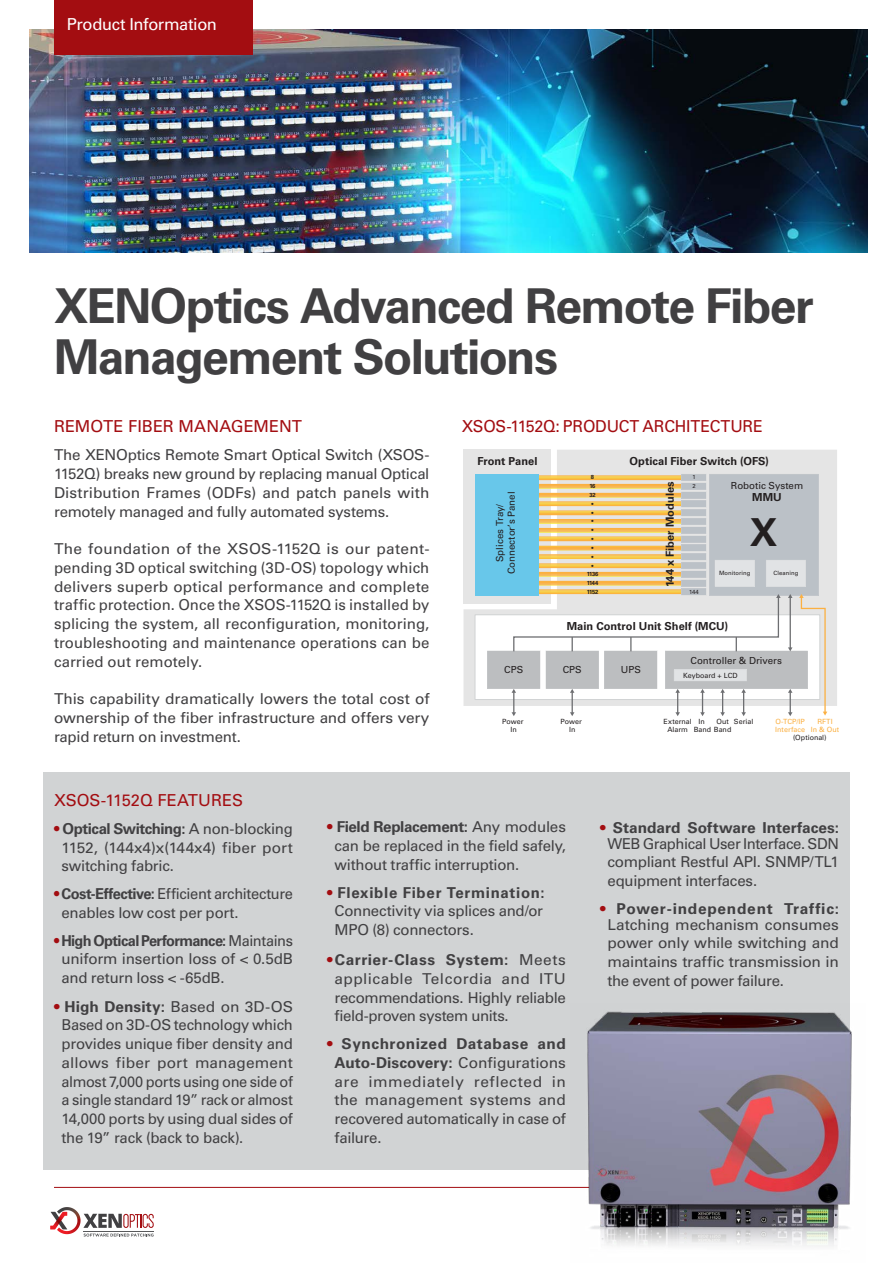
<style>
.page{position:relative;width:893px;height:1263px;background:#fff}
.page>*{position:absolute;margin:0;border:0;box-sizing:border-box;transform-origin:0 0}
.t1{font:700 48px/51px "Univers LT Std";letter-spacing:-.035em;color:#414042}
.t2{font:700 38.55px "Univers LT Std";color:#231f20}
.t3{font:16.5px "Univers LT Std";letter-spacing:-.005em;color:#a30d11}
.t4{font:16.5px "Univers LT Std";letter-spacing:-.02em;color:#fff}
.t5{font:15px/18.8px "Univers LT Std";letter-spacing:-.015em;color:#414042;text-align:justify}
.t6{font:700 15px/15.8px "Univers LT Std";letter-spacing:.045em;color:#414042;text-align:center}
.t7{font:700 11.1px "Univers LT Std";letter-spacing:.005em;color:#231f20}
.t8{font:9.75px/11.7px "Univers LT Std";letter-spacing:-.005em;color:#231f20;text-align:center}
.t9{font:7.2px/8.6px "Univers LT Std";color:#231f20;text-align:center}
.t10{font:7.2px/8.6px "Univers LT Std";letter-spacing:.005em;color:#fbb042}
.t11{font:700 5.85px/8.9px "Univers LT Std";letter-spacing:-.075em;color:#231f20;text-align:center}
.t12{font:5.85px "Univers LT Std";letter-spacing:.01em;color:#231f20}
.s1{color:#a30d11}
.s2{font-weight:700}
.s3{font-weight:400;color:#a30d11}
.s4{font-weight:400}
</style>
<div class="page">
<div style="left:43px;top:772px;width:807px;height:398px;background:#d1d3d4"></div>
<img style="left:30px;top:30px;width:838px;height:222px">
<svg style="left:50px;top:1207px;width:27px;height:27px"></svg>
<svg style="left:83px;top:1214px;width:71px;height:22px"></svg>
<hr style="left:83px;top:1231px;width:71px;height:1px;background:#58595b">
<hr style="left:54px;top:1187px;width:785px;height:1px;background:#a30d11">
<div style="left:463px;top:450px;width:374px;height:256px;background:#e5e5e5"></div>
<div style="left:475px;top:615px;width:345px;height:84px;background:#fff"></div>
<div style="left:463px;top:450px;width:88px;height:154px;background:#e5e5e5"></div>
<div style="left:475px;top:474px;width:63px;height:121px;background:#68c7ea"></div>
<svg style="left:487px;top:474px;width:340px;height:242px"></svg>
<img style="left:570px;top:1011px;width:282px;height:235px">
<div style="left:54px;top:0;width:199px;height:54px;background:#a30d11"></div>
<p class="t4" style="left:67px;top:14px;width:152px">Product Information</p>
<h1 class="t1" style="left:54px;top:281px;width:761px">XENOptics Advanced Remote Fiber<br>Management Solutions</h1>
<p class="t3" style="left:54px;top:416px;width:249px">REMOTE FIBER MANAGEMENT</p>
<p class="t5" style="left:54px;top:446px;width:377px">The XENOptics Remote Smart Optical Switch (XSOS-1152Q) breaks new ground by replacing manual Optical Distribution Frames (ODFs) and patch panels with remotely managed and fully automated systems.</p>
<p class="t5" style="left:54px;top:539px;width:377px">The foundation of the XSOS-1152Q is our patent&shy;pending 3D optical switching (3D-OS) topology which delivers superb optical performance and complete traffic protection. Once the XSOS-1152Q is installed by splicing the system, all reconfiguration, monitoring, troubleshooting and maintenance operations can be carried out remotely.</p>
<p class="t5" style="left:54px;top:689px;width:377px">This capability dramatically lowers the total cost of ownership of the fiber infrastructure and offers very rapid return on investment.</p>
<p class="t3" style="left:462px;top:416px;width:303px">XSOS-1152Q: PRODUCT ARCHITECTURE</p>
<p class="t7" style="left:630px;top:455px;width:141px">Optical Fiber Switch (OFS)</p>
<p class="t7" style="left:477px;top:455px;width:62px">Front Panel</p>
<p class="t11" style="left:587px;top:473px;width:13px">8<br>16<br>32<br>•<br>•<br>•<br>•<br>•<br>•<br>•<br>•<br>1136<br>1144<br>1152</p>
<p class="t12" style="left:692px;top:474px;width:5px">1</p>
<p class="t7" style="left:663px;top:587px;width:107px;rotate:-90deg">144 x Fiber Modules</p>
<p class="t8" style="left:731px;top:480px;width:74px">Robotic System</p>
<p class="t12" style="left:692px;top:483px;width:5px">2</p>
<p class="t8" style="left:494px;top:574px;width:84px;rotate:-90deg">Splices Tray/<br>Connector’s Panel</p>
<p class="t7" style="left:752px;top:491px;width:31px">MMU</p>
<h2 class="t2" style="left:750px;top:510px;width:29px">X</h2>
<p class="t12" style="left:719px;top:569px;width:33px">Monitoring</p>
<p class="t12" style="left:774px;top:569px;width:26px">Cleaning</p>
<p class="t12" style="left:689px;top:588px;width:11px">144</p>
<p class="t7" style="left:567px;top:620px;width:163px">Main Control Unit Shelf (MCU)</p>
<p class="t8" style="left:690px;top:654px;width:93px">Controller &amp; Drivers</p>
<p class="t9" style="left:683px;top:671px;width:56px">Keyboard + LCD</p>
<p class="t8" style="left:504px;top:663px;width:21px">CPS</p>
<p class="t8" style="left:563px;top:663px;width:21px">CPS</p>
<p class="t8" style="left:621px;top:663px;width:22px">UPS</p>
<p class="t9" style="left:502px;top:717px;width:23px">Power<br>In</p>
<p class="t9" style="left:561px;top:717px;width:23px">Power<br>In</p>
<p class="t9" style="left:664px;top:717px;width:30px">External<br>Alarm</p>
<p class="t9" style="left:694px;top:717px;width:39px;text-align:left;text-indent:23px">Out<br>Band Band</p>
<p class="t9" style="left:734px;top:717px;width:21px">Serial</p>
<p class="t10" style="left:775px;top:717px;width:31px">O-TCP/IP<br>Interface</p>
<p class="t10" style="left:811px;top:717px;width:30px;text-align:center">RFTI<br>In &amp; Out</p>
<p class="t9" style="left:698px;top:717px;width:8px">In</p>
<p class="t9" style="left:793px;top:734px;width:35px">(Optional)</p>
<p class="t3" style="left:54px;top:790px;width:191px">XSOS-1152Q FEATURES</p>
<p class="t5" style="left:62px;top:819px;width:233px;text-indent:-8px"><span class="s1">•</span> <span class="s2">Optical Switching:</span> A non-blocking 1152, (144x4)x(144x4) fiber port switching fabric.</p>
<p class="t5" style="left:62px;top:884px;width:233px;text-indent:-8px"><span class="s1">•</span> <span class="s2">Cost-Effective:</span> Efficient architecture enables low cost per port.</p>
<p class="t5" style="left:62px;top:931px;width:233px;text-indent:-8px"><span class="s1">•</span> <span class="s2">High Optical Performance:</span> Maintains uniform insertion loss of &lt; 0.5dB and return loss &lt; -65dB.</p>
<p class="t5" style="left:62px;top:997px;width:233px;text-indent:-8px"><span class="s1">•</span> <span class="s2">High Density:</span> Based on 3D-OS Based on 3D-OS technology which provides unique fiber density and allows fiber port management almost 7,000 ports using one side of a single standard 19” rack or almost 14,000 ports by using dual sides of the 19” rack (back to back).</p>
<p class="t5" style="left:334px;top:818px;width:233px;text-indent:-8px"><span class="s1">•</span> <span class="s2">Field Replacement:</span> Any modules can be replaced in the field safely, without traffic interruption.</p>
<p class="t5" style="left:334px;top:883px;width:212px;text-indent:-8px"><span class="s1">•</span> <span class="s2">Flexible Fiber Termination:<br></span>Connectivity via splices and/or MPO (8) connectors.</p>
<p class="t5" style="left:334px;top:950px;width:233px;text-indent:-8px"><span class="s1">•</span> <span class="s2">Carrier-Class System:</span> Meets applicable Telcordia and ITU recommendations. Highly reliable field-proven system units.</p>
<p class="t5" style="left:334px;top:1034px;width:233px;text-indent:-8px"><span class="s1">•</span> <span class="s2">Synchronized Database and Auto-Discovery:</span> Configurations are immediately reflected in the management systems and recovered automatically in case of failure.</p>
<p class="t5" style="left:600px;top:820px;width:240px;line-height:15.8px;text-align:center"><span class="s1">•</span> <span class="s2">Standard Software Interfaces:<br></span>WEB Graphical User Interface. SDN</p>
<p class="t5" style="left:607px;top:853px;width:233px">compliant Restful API. SNMP/TL1 equipment interfaces.</p>
<p class="t6" style="left:600px;top:901px;width:240px"><span class="s3">•</span> Power-independent Traffic:<br><span class="s4">Latching mechanism consumes</span></p>
<p class="t5" style="left:607px;top:934px;width:233px">power only while switching and maintains traffic transmission in the event of power failure.</p>
</div>
